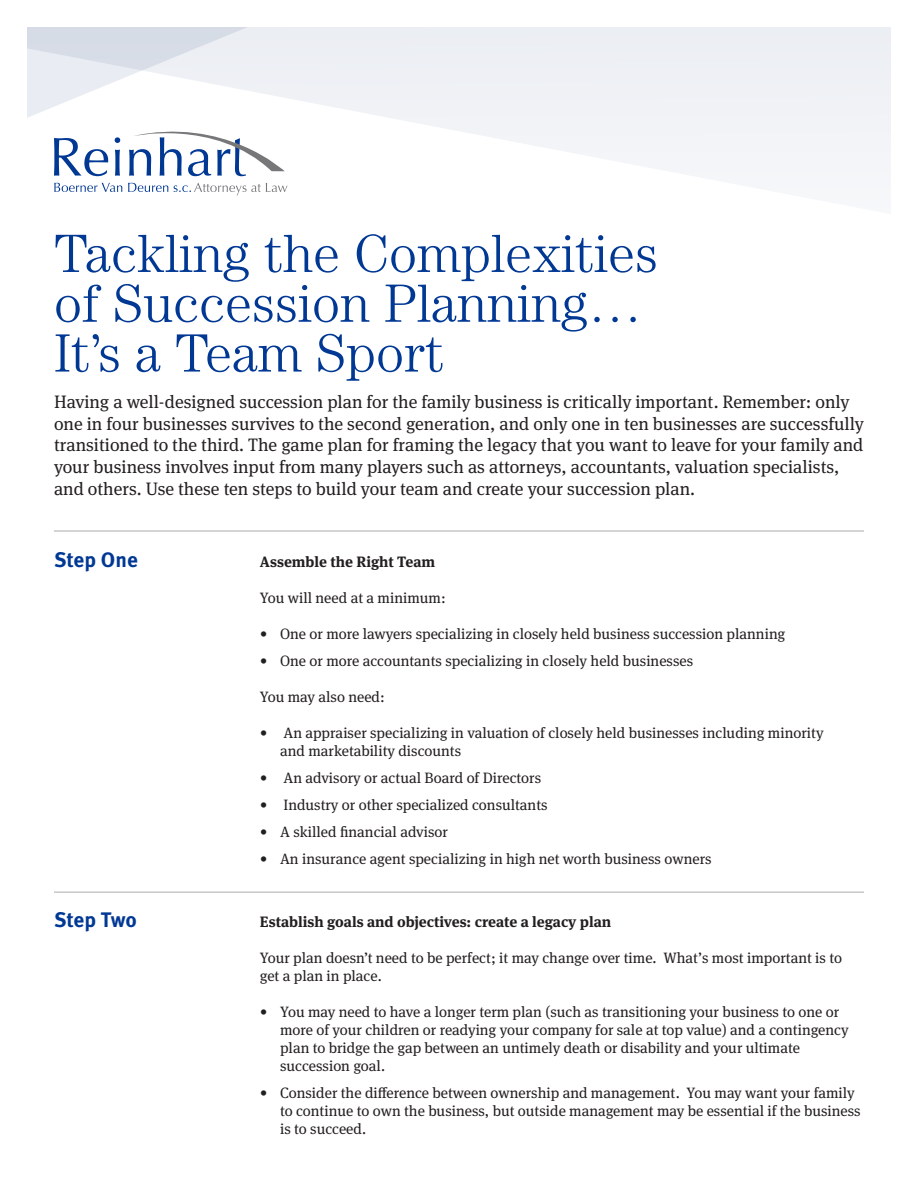
<style>
.page{position:relative;width:918px;height:1188px;background:#fff}
.page>*{position:absolute;margin:0;border:0;box-sizing:border-box;transform-origin:0 0}
.t1{font:300 54px/49.8px "Century Std";color:#003894}
.Step{font:700 21px "Meta OT";color:#003894}
.t2{font:18px/21.6px "Meta Serif OT";color:#231f20}
.Step_Title{font:15px/18px "Meta Serif OT";color:#231f20}
.Step_Title-2{font:700 15px "Meta Serif OT";color:#231f20}
</style>
<div class="page">
<svg style="left:28px;top:28px;width:862px;height:168px;fill:#f0f2f6"></svg>
<hr style="left:54px;top:531px;width:810px;height:1px;background:#acabad">
<svg style="left:54px;top:183px;width:68px;height:9px"></svg>
<svg style="left:128px;top:183px;width:40px;height:9px"></svg>
<svg style="left:54px;top:138px;width:54px;height:38px"></svg>
<svg style="left:115px;top:137px;width:5px;height:39px"></svg>
<svg style="left:174px;top:183px;width:114px;height:12px"></svg>
<svg style="left:129px;top:132px;width:156px;height:44px"></svg>
<hr style="left:54px;top:892px;width:810px;height:1px;background:#acabad">
<p class="t1" style="left:54px;top:228px;width:606px">Tackling the Complexities of Succession Planning…<br>It’s a Team Sport</p>
<p class="t2" style="left:54px;top:391px;width:811px">Having a well-designed succession plan for the family business is critically important. Remember: only one in four businesses survives to the second generation, and only one in ten businesses are successfully transitioned to the third. The game plan for framing the legacy that you want to leave for your family and your business involves input from many players such as attorneys, accountants, valuation specialists, and others. Use these ten steps to build your team and create your succession plan.</p>
<p class="Step" style="left:54px;top:546px;width:85px">Step One</p>
<p class="Step" style="left:54px;top:906px;width:84px">Step Two</p>
<p class="Step_Title-2" style="left:260px;top:552px;width:177px">Assemble the Right Team</p>
<p class="Step_Title" style="left:260px;top:589px;width:187px">You will need at a minimum:</p>
<p class="Step_Title" style="left:260px;top:625px;width:527px">• One or more lawyers specializing in closely held business succession planning</p>
<p class="Step_Title" style="left:260px;top:652px;width:435px">• One or more accountants specializing in closely held businesses</p>
<p class="Step_Title" style="left:260px;top:688px;width:126px">You may also need:</p>
<p class="Step_Title" style="left:280px;top:724px;width:545px;text-indent:-20px">• An appraiser specializing in valuation of closely held businesses including minority and marketability discounts</p>
<p class="Step_Title" style="left:260px;top:769px;width:283px">• An advisory or actual Board of Directors</p>
<p class="Step_Title" style="left:260px;top:796px;width:289px">• Industry or other specialized consultants</p>
<p class="Step_Title" style="left:260px;top:823px;width:190px">• A skilled financial advisor</p>
<p class="Step_Title" style="left:260px;top:850px;width:453px">• An insurance agent specializing in high net worth business owners</p>
<p class="Step_Title-2" style="left:260px;top:912px;width:353px">Establish goals and objectives: create a legacy plan</p>
<p class="Step_Title" style="left:260px;top:949px;width:584px">Your plan doesn’t need to be perfect; it may change over time. What’s most important is to get a plan in place.</p>
<p class="Step_Title" style="left:280px;top:1003px;width:570px;text-indent:-20px">• You may need to have a longer term plan (such as transitioning your business to one or more of your children or readying your company for sale at top value) and a contingency plan to bridge the gap between an untimely death or disability and your ultimate succession goal.</p>
<p class="Step_Title" style="left:280px;top:1084px;width:582px;text-indent:-20px">• Consider the difference between ownership and management. You may want your family to continue to own the business, but outside management may be essential if the business is to succeed.</p>
</div>
